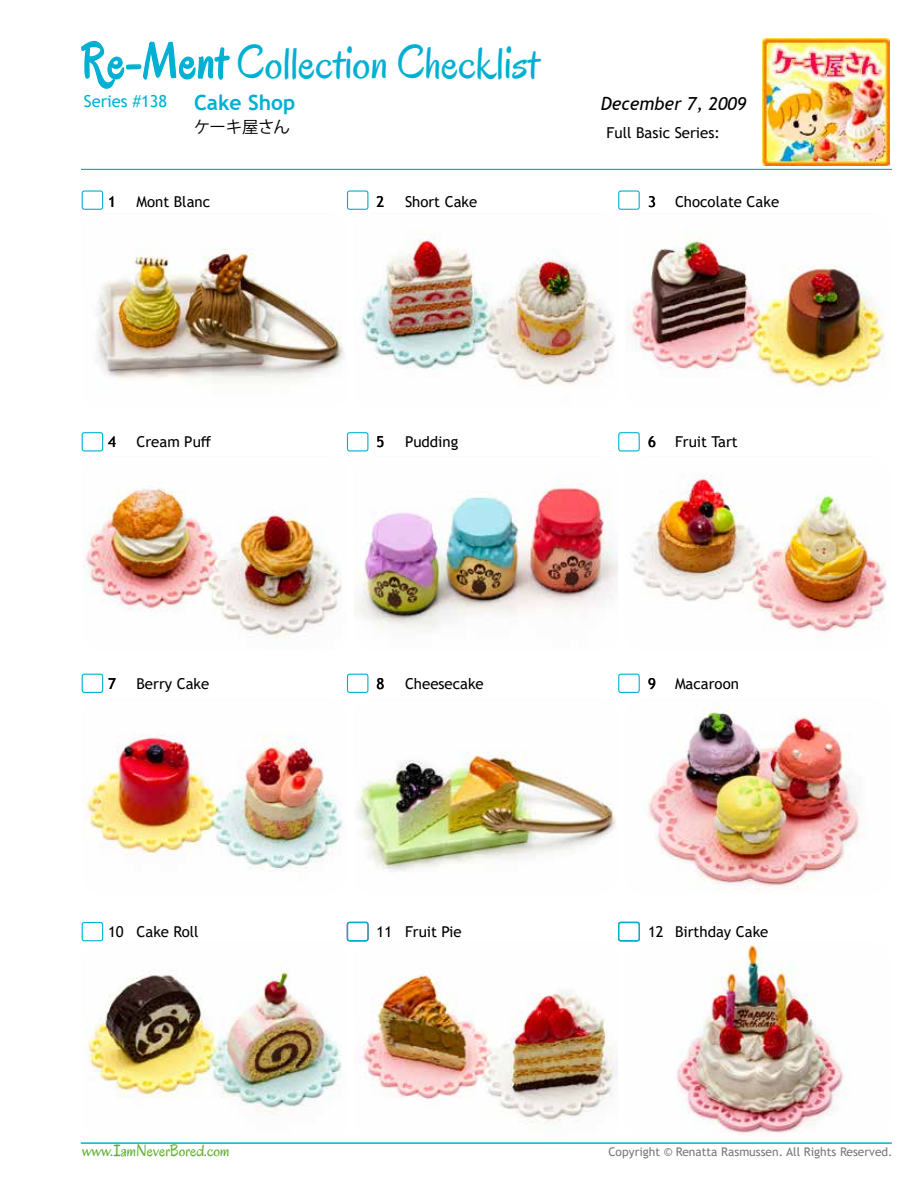
<style>
.page{position:relative;width:918px;height:1188px;background:#fff}
.page>*{position:absolute;margin:0;border:0;box-sizing:border-box;transform-origin:0 0}
.t1{font:45px "Oregano";color:#00b0d2}
.t2{font:700 21px "Trebuchet MS";color:#00b0d2}
.t3{font:21px "Oregano";color:#5fb132}
.t4{font:italic 18px "Trebuchet MS";color:#000}
.t5{font:16.5px "Oregano";color:#5fb132}
.t6{font:16.5px "Trebuchet MS";color:#00b0d2}
.t7{font:16.5px "Koz Go Pr 6 N";letter-spacing:-.03em;color:#000}
.t8{font:15px "Trebuchet MS";color:#000}
.t9{font:12px "Trebuchet MS";color:#77787b}
.s1{font-size:49.5px}
</style>
<div class="page">
<svg style="left:81px;top:40px;width:149px;height:49px"></svg>
<hr style="left:81px;top:169px;width:811px;height:1px;background:#00b0d2">
<hr style="left:81px;top:1143px;width:811px;height:1px;background:#00b0d2">
<div style="left:82px;top:190px;width:21px;height:20px;border:1px solid #00b0d2;border-radius:2px"></div>
<div style="left:82px;top:674px;width:21px;height:19px;border:1px solid #00b0d2;border-radius:2px"></div>
<div style="left:82px;top:432px;width:21px;height:19px;border:1px solid #00b0d2;border-radius:2px"></div>
<div style="left:82px;top:922px;width:21px;height:19px;border:1px solid #00b0d2;border-radius:2px"></div>
<div style="left:618px;top:190px;width:22px;height:20px;border:1px solid #00b0d2;border-radius:2px"></div>
<div style="left:618px;top:674px;width:22px;height:19px;border:1px solid #00b0d2;border-radius:2px"></div>
<div style="left:618px;top:432px;width:22px;height:19px;border:1px solid #00b0d2;border-radius:2px"></div>
<div style="left:347px;top:190px;width:21px;height:20px;border:1px solid #00b0d2;border-radius:2px"></div>
<div style="left:347px;top:674px;width:21px;height:19px;border:1px solid #00b0d2;border-radius:2px"></div>
<div style="left:347px;top:432px;width:21px;height:19px;border:1px solid #00b0d2;border-radius:2px"></div>
<img style="left:762px;top:38px;width:127px;height:127px">
<div style="left:347px;top:922px;width:22px;height:19px;border:2px solid #00b0d2;border-radius:2px"></div>
<div style="left:618px;top:922px;width:22px;height:19px;border:2px solid #00b0d2;border-radius:2px"></div>
<img style="left:677px;top:943px;width:169px;height:191px">
<img style="left:359px;top:975px;width:259px;height:149px">
<img style="left:83px;top:970px;width:259px;height:145px">
<img style="left:647px;top:700px;width:212px;height:190px">
<img style="left:354px;top:751px;width:262px;height:121px">
<img style="left:83px;top:734px;width:259px;height:138px">
<img style="left:631px;top:473px;width:256px;height:159px">
<img style="left:354px;top:475px;width:264px;height:155px">
<img style="left:83px;top:489px;width:259px;height:149px">
<img style="left:626px;top:231px;width:259px;height:156px">
<img style="left:361px;top:230px;width:254px;height:156px">
<img style="left:97px;top:248px;width:247px;height:133px">
<h1 class="t1" style="left:81px;top:34px;width:460px"><span class="s1">Re-Ment C</span>ollection <span class="s1">C</span>hecklist</h1>
<p class="t6" style="left:84px;top:91px;width:85px">Series #138</p>
<h2 class="t2" style="left:194px;top:90px;width:103px">Cake Shop</h2>
<p class="t4" style="left:601px;top:93px;width:147px">December 7, 2009</p>
<p class="t7" style="left:194px;top:118px;width:98px">ケーキ屋さん</p>
<p class="t8" style="left:607px;top:123px;width:115px">Full Basic Series:</p>
<p class="t8" style="left:108px;top:192px;width:9px">1</p>
<p class="t8" style="left:137px;top:192px;width:75px">Mont Blanc</p>
<p class="t8" style="left:377px;top:192px;width:9px">2</p>
<p class="t8" style="left:405px;top:192px;width:74px">Short Cake</p>
<p class="t8" style="left:648px;top:192px;width:9px">3</p>
<p class="t8" style="left:675px;top:192px;width:106px">Chocolate Cake</p>
<p class="t8" style="left:108px;top:433px;width:9px">4</p>
<p class="t8" style="left:137px;top:433px;width:76px">Cream Puff</p>
<p class="t8" style="left:377px;top:433px;width:9px">5</p>
<p class="t8" style="left:405px;top:433px;width:55px">Pudding</p>
<p class="t8" style="left:648px;top:433px;width:9px">6</p>
<p class="t8" style="left:675px;top:433px;width:64px">Fruit Tart</p>
<p class="t8" style="left:108px;top:675px;width:9px">7</p>
<p class="t8" style="left:137px;top:675px;width:74px">Berry Cake</p>
<p class="t8" style="left:377px;top:675px;width:9px">8</p>
<p class="t8" style="left:405px;top:675px;width:80px">Cheesecake</p>
<p class="t8" style="left:648px;top:675px;width:9px">9</p>
<p class="t8" style="left:675px;top:675px;width:65px">Macaroon</p>
<p class="t8" style="left:108px;top:922px;width:92px">10 Cake Roll</p>
<p class="t8" style="left:377px;top:922px;width:87px">11 Fruit Pie</p>
<p class="t8" style="left:648px;top:922px;width:122px">12 Birthday Cake</p>
<p class="t5" style="left:82px;top:1140px;width:149px">www.IamNeverBored.com</p>
<h2 class="t3" style="left:114px;top:1129px;width:9px">-</h2>
<h2 class="t3" style="left:114px;top:1140px;width:9px">-</h2>
<p class="t9" style="left:608px;top:1144px;width:286px">Copyright © Renatta Rasmussen. All Rights Reserved.</p>
</div>
